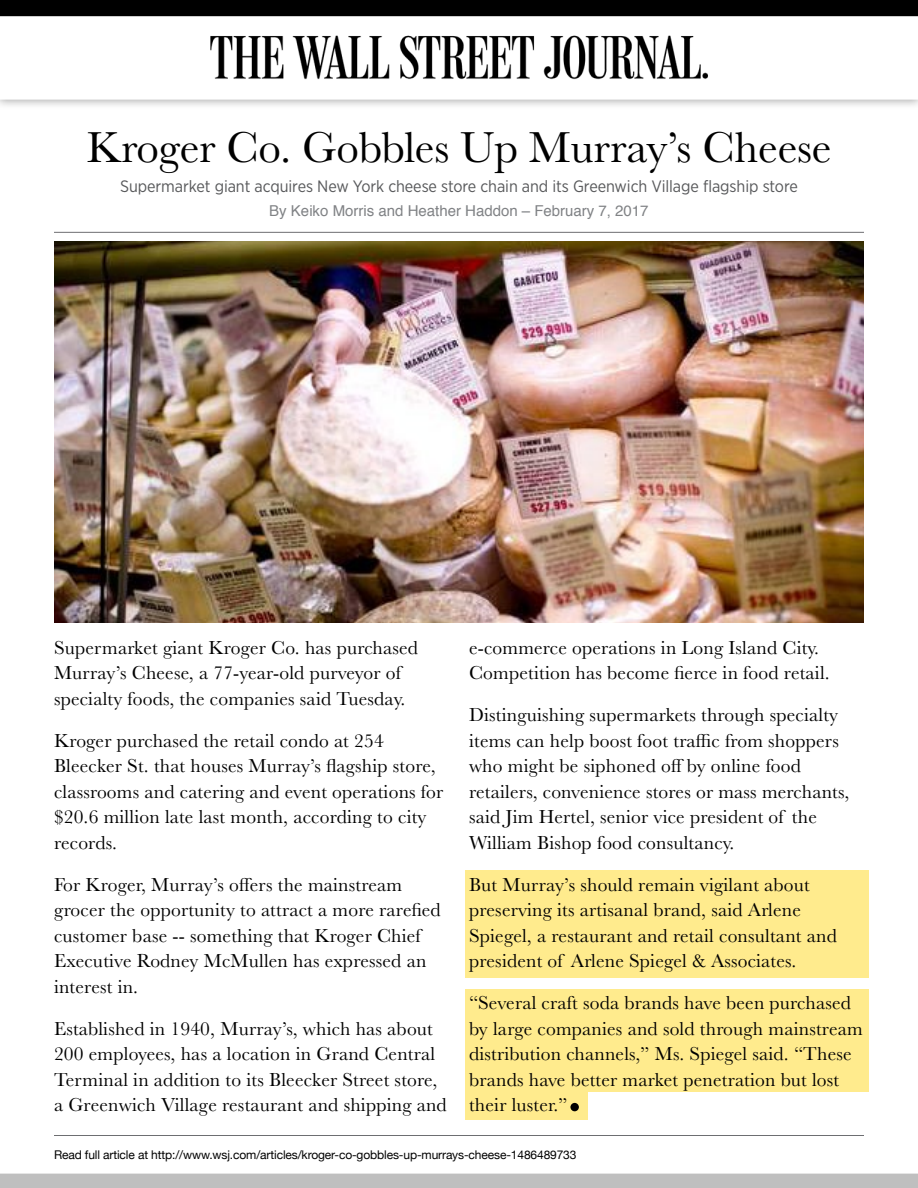
<style>
.page{position:relative;width:918px;height:1188px;background:#fff}
.page>*{position:absolute;margin:0;border:0;box-sizing:border-box;transform-origin:0 0}
.t1{font:45px "Baskerville";letter-spacing:-.005em;color:#000}
.t2{font:19.5px/25.5px "Baskerville";letter-spacing:.01em;color:#000}
.t3{font:16.5px "Gotham Narrow";letter-spacing:-.005em;color:#58595b}
.t4{font:15px "Helvetica";color:#808285}
.t5{font:12px "Helvetica Neue";letter-spacing:-.01em;color:#000}
</style>
<div class="page">
<img style="left:0;top:0;width:918px;height:1188px">
<div style="left:465px;top:989px;width:403px;height:131px;background:#ffeb8d"></div>
<div style="left:465px;top:870px;width:403px;height:108px;background:#ffeb8d"></div>
<div style="left:588px;top:1093px;width:308px;height:29px;background:#fff"></div>
<div style="left:570px;top:1103px;width:9px;height:8px;background:#000;border-radius:50%"></div>
<hr style="left:54px;top:1135px;width:810px;height:1px;background:#6d6e71">
<hr style="left:54px;top:232px;width:810px;height:1px;background:#6d6e71">
<img style="left:54px;top:242px;width:810px;height:380px">
<h1 class="t1" style="left:86px;top:119px;width:747px">Kroger Co. Gobbles Up Murray’s Cheese</h1>
<p class="t3" style="left:120px;top:176px;width:679px">Supermarket giant acquires New York cheese store chain and its Greenwich Village flagship store</p>
<p class="t4" style="left:269px;top:199px;width:381px">By Keiko Morris and Heather Haddon – February 7, 2017</p>
<p class="t2" style="left:54px;top:635px;width:366px">Supermarket giant Kroger Co. has purchased<br>Murray’s Cheese, a 77-year-old purveyor of specialty foods, the companies said Tuesday.</p>
<p class="t2" style="left:54px;top:728px;width:391px">Kroger purchased the retail condo at 254<br>Bleecker St. that houses Murray’s flagship store, classrooms and catering and event operations for $20.6 million late last month, according to city records.</p>
<p class="t2" style="left:54px;top:872px;width:388px">For Kroger, Murray’s offers the mainstream grocer the opportunity to attract a more rarefied customer base -- something that Kroger Chief Executive Rodney McMullen has expressed an interest in.</p>
<p class="t2" style="left:54px;top:1016px;width:394px">Established in 1940, Murray’s, which has about 200 employees, has a location in Grand Central Terminal in addition to its Bleecker Street store, a Greenwich Village restaurant and shipping and</p>
<p class="t2" style="left:469px;top:635px;width:362px">e-commerce operations in Long Island City.<br>Competition has become fierce in food retail.</p>
<p class="t2" style="left:469px;top:702px;width:382px">Distinguishing supermarkets through specialty items can help boost foot traffic from shoppers who might be siphoned off by online food retailers, convenience stores or mass merchants, said Jim Hertel, senior vice president of the William Bishop food consultancy.</p>
<p class="t2" style="left:469px;top:872px;width:369px">But Murray’s should remain vigilant about preserving its artisanal brand, said Arlene Spiegel, a restaurant and retail consultant and president of Arlene Spiegel &amp; Associates.</p>
<p class="t2" style="left:469px;top:990px;width:395px">“Several craft soda brands have been purchased by large companies and sold through mainstream distribution channels,” Ms. Spiegel said. “These brands have better market penetration but lost their luster.”</p>
<p class="t5" style="left:54px;top:1146px;width:524px">Read full article at http://www.wsj.com/articles/kroger-co-gobbles-up-murrays-cheese-1486489733</p>
</div>
